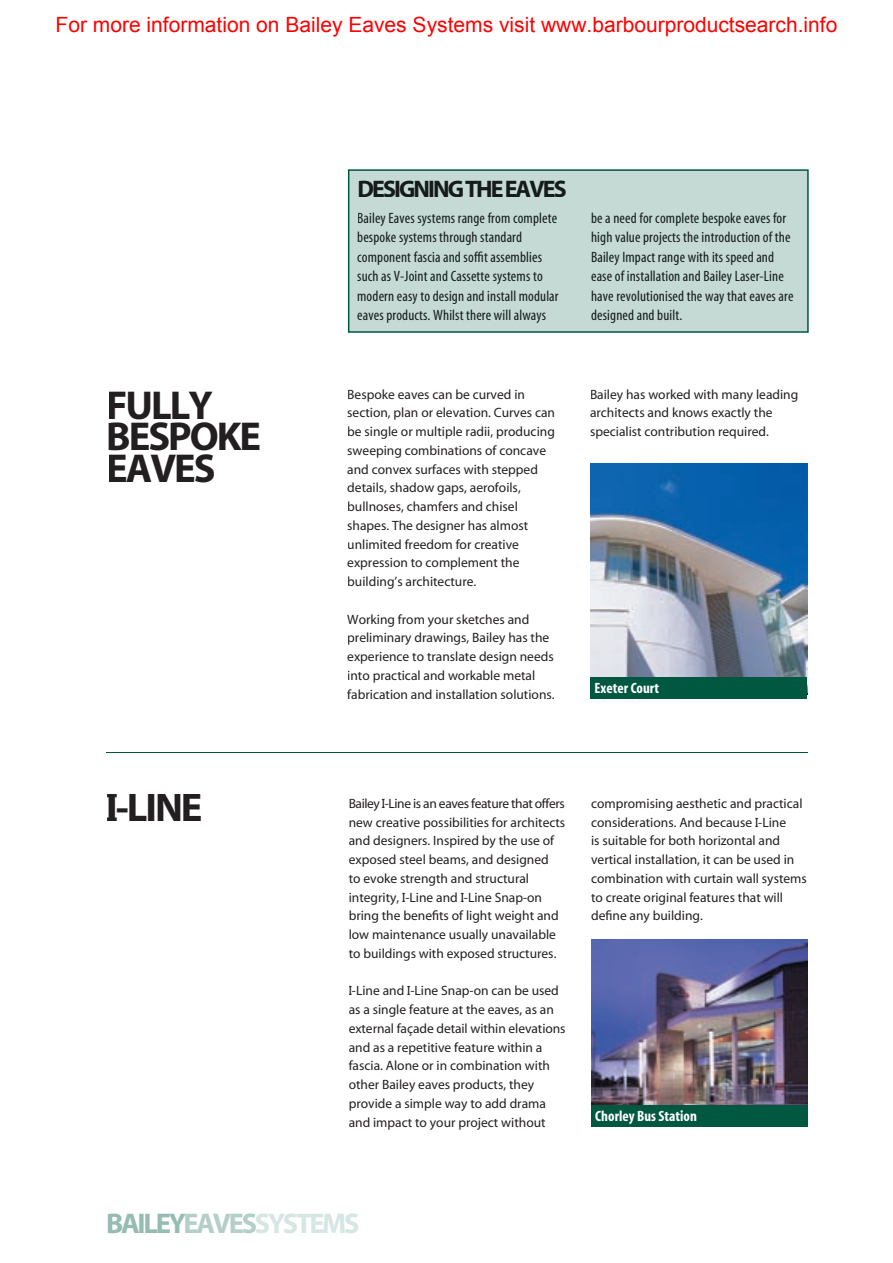
<style>
.page{position:relative;width:893px;height:1263px;background:#fff}
.page>*{position:absolute;margin:0;border:0;box-sizing:border-box;transform-origin:0 0}
.t1{font:700 40.5px/31.5px "Bailey";letter-spacing:-.05em;color:#231f20}
.t2{font:700 28.5px "Bailey";letter-spacing:-.08em;color:#d6e6e2}
.t3{font:700 24px "Bailey";letter-spacing:-.08em;color:#141b1a}
.t4{font:21px "Arial";color:#f00}
.t5{font:15px/19.5px "Bailey Condensed";letter-spacing:.01em;color:#141b1a}
.t6{font:700 15px "Bailey Condensed";color:#fff}
.t7{font:13.5px/18.8px "Bailey";color:#231f20}
.s1{color:#95bbb3}
.s2{color:#b4cfc8}
</style>
<div class="page">
<img style="left:591px;top:939px;width:217px;height:166px">
<hr style="left:106px;top:752px;width:702px;height:1px;background:#00573c">
<img style="left:590px;top:463px;width:217px;height:214px">
<div style="left:590px;top:677px;width:217px;height:22px;background:#005840"></div>
<div style="left:591px;top:1105px;width:217px;height:21px;background:#005840"></div>
<div style="left:348px;top:169px;width:461px;height:164px;background:#c5dad4"></div>
<div style="left:359px;top:180px;width:207px;height:17px;background:#c5dad4"></div>
<div style="left:358px;top:212px;width:199px;height:14px;background:#c5dad4"></div>
<div style="left:358px;top:232px;width:164px;height:13px;background:#c5dad4"></div>
<div style="left:358px;top:251px;width:184px;height:14px;background:#c5dad4"></div>
<div style="left:357px;top:271px;width:186px;height:13px;background:#c5dad4"></div>
<div style="left:358px;top:290px;width:201px;height:14px;background:#c5dad4"></div>
<div style="left:358px;top:310px;width:188px;height:13px;background:#c5dad4"></div>
<div style="left:592px;top:212px;width:194px;height:14px;background:#c5dad4"></div>
<div style="left:592px;top:232px;width:199px;height:13px;background:#c5dad4"></div>
<div style="left:592px;top:251px;width:182px;height:14px;background:#c5dad4"></div>
<div style="left:592px;top:271px;width:192px;height:13px;background:#c5dad4"></div>
<div style="left:592px;top:290px;width:202px;height:14px;background:#c5dad4"></div>
<div style="left:592px;top:310px;width:90px;height:13px;background:#c5dad4"></div>
<h3 class="t4" style="left:56px;top:11px;width:783px">For more information on Bailey Eaves Systems visit www.barbourproductsearch.info</h3>
<h3 class="t3" style="left:357px;top:176px;width:211px">DESIGNING THE EAVES</h3>
<p class="t5" style="left:357px;top:209px;width:203px">Bailey Eaves systems range from complete bespoke systems through standard component fascia and soffit assemblies such as V-Joint and Cassette systems to modern easy to design and install modular eaves products. Whilst there will always</p>
<p class="t5" style="left:591px;top:209px;width:204px">be a need for complete bespoke eaves for high value projects the introduction of the Bailey Impact range with its speed and ease of installation and Bailey Laser-Line have revolutionised the way that eaves are designed and built.</p>
<h1 class="t1" style="left:106px;top:391px;width:156px">FULLY<br>BESPOKE<br>EAVES</h1>
<p class="t7" style="left:347px;top:385px;width:209px">Bespoke eaves can be curved in section, plan or elevation. Curves can be single or multiple radii, producing sweeping combinations of concave and convex surfaces with stepped details, shadow gaps, aerofoils, bullnoses, chamfers and chisel shapes. The designer has almost unlimited freedom for creative expression to complement the building’s architecture.</p>
<p class="t7" style="left:347px;top:610px;width:209px">Working from your sketches and preliminary drawings, Bailey has the experience to translate design needs into practical and workable metal fabrication and installation solutions.</p>
<p class="t7" style="left:590px;top:385px;width:210px">Bailey has worked with many leading architects and knows exactly the specialist contribution required.</p>
<p class="t6" style="left:595px;top:680px;width:66px">Exeter Court</p>
<h1 class="t1" style="left:106px;top:793px;width:98px">Ï-LINE</h1>
<p class="t7" style="left:349px;top:794px;width:218px">Bailey Ï-Line is an eaves feature that offers new creative possibilities for architects and designers. Inspired by the use of exposed steel beams, and designed<br>to evoke strength and structural integrity, Ï-Line and Ï-Line Snap-on bring the benefits of light weight and low maintenance usually unavailable to buildings with exposed structures.</p>
<p class="t7" style="left:349px;top:982px;width:218px">Ï-Line and Ï-Line Snap-on can be used as a single feature at the eaves, as an external façade detail within elevations and as a repetitive feature within a fascia. Alone or in combination with other Bailey eaves products, they provide a simple way to add drama and impact to your project without</p>
<p class="t7" style="left:591px;top:794px;width:217px">compromising aesthetic and practical considerations. And because Ï-Line<br>is suitable for both horizontal and vertical installation, it can be used in combination with curtain wall systems to create original features that will define any building.</p>
<p class="t6" style="left:595px;top:1108px;width:103px">Chorley Bus Station</p>
<h2 class="t2" style="left:106px;top:1209px;width:255px"><span class="s1">BAILEY</span><span class="s2">EAVES</span>SYSTEMS</h2>
</div>
